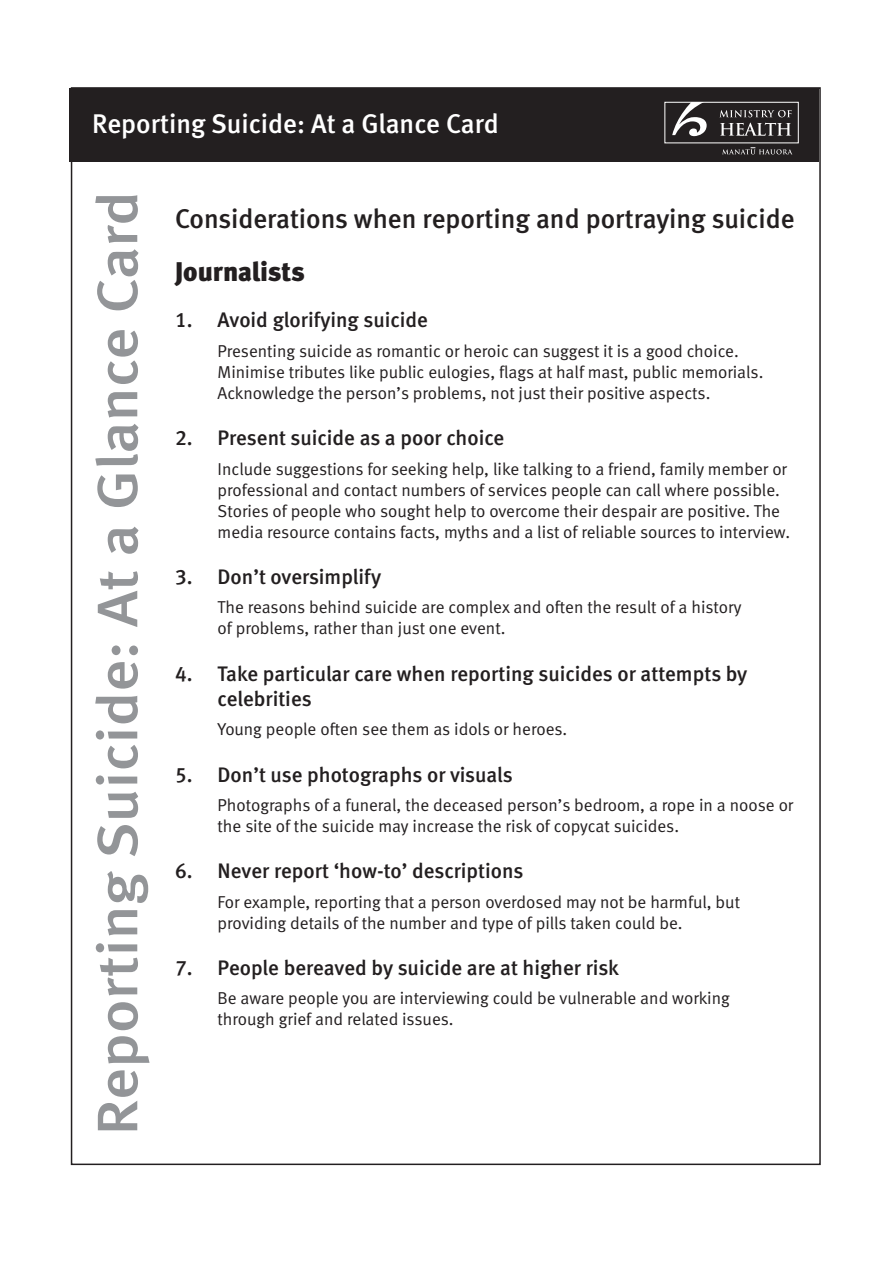
<style>
.page{position:relative;width:893px;height:1263px;background:#fff}
.page>*{position:absolute;margin:0;border:0;box-sizing:border-box;transform-origin:0 0}
.t1{font:57px "Meta Medium LF";color:#939598;scale:1.1 1}
.t2{font:27px "Meta Medium LF";color:#231f20}
.t3{font:27px "Meta Medium LF";color:#fff}
.t4{font:27px "Meta Black LF";letter-spacing:-.005em;color:#231f20}
.t5{font:21px/25.2px "Meta Medium LF";color:#231f20}
.t6{font:17.25px/21px "Meta Normal LF";color:#231f20}
</style>
<div class="page">
<div style="left:69px;top:88px;width:750px;height:73px;background:#231f20"></div>
<div style="left:664px;top:102px;width:134px;height:41px;border:1px solid #fff"></div>
<svg style="left:720px;top:123px;width:71px;height:13px"></svg>
<svg style="left:720px;top:110px;width:72px;height:7px"></svg>
<svg style="left:672px;top:102px;width:35px;height:34px"></svg>
<svg style="left:722px;top:147px;width:70px;height:7px"></svg>
<h2 class="t3" style="left:92px;top:114px;width:408px">Reporting Suicide: At a Glance Card</h2>
<h1 class="t1" style="left:96px;top:1135px;width:860px;rotate:-90deg">Reporting Suicide: At a Glance Card</h1>
<h2 class="t2" style="left:175px;top:209px;width:621px">Considerations when reporting and portraying suicide</h2>
<h2 class="t4" style="left:175px;top:262px;width:131px">Journalists</h2>
<p class="t5" style="left:175px;top:310px;width:254px">1. Avoid glorifying suicide</p>
<p class="t6" style="left:218px;top:342px;width:547px">Presenting suicide as romantic or heroic can suggest it is a good choice.<br>Minimise tributes like public eulogies, flags at half mast, public memorials.<br>Acknowledge the person’s problems, not just their positive aspects.</p>
<p class="t5" style="left:175px;top:427px;width:331px">2. Present suicide as a poor choice</p>
<p class="t6" style="left:218px;top:460px;width:574px">Include suggestions for seeking help, like talking to a friend, family member or professional and contact numbers of services people can call where possible.<br>Stories of people who sought help to overcome their despair are positive. The media resource contains facts, myths and a list of reliable sources to interview.</p>
<p class="t5" style="left:175px;top:566px;width:208px">3. Don’t oversimplify</p>
<p class="t6" style="left:218px;top:598px;width:525px">The reasons behind suicide are complex and often the result of a history of problems, rather than just one event.</p>
<p class="t5" style="left:218px;top:663px;width:531px;text-indent:-43px">4. Take particular care when reporting suicides or attempts by celebrities</p>
<p class="t6" style="left:218px;top:720px;width:351px">Young people often see them as idols or heroes.</p>
<p class="t5" style="left:175px;top:764px;width:339px">5. Don’t use photographs or visuals</p>
<p class="t6" style="left:218px;top:796px;width:577px">Photographs of a funeral, the deceased person’s bedroom, a rope in a noose or the site of the suicide may increase the risk of copycat suicides.</p>
<p class="t5" style="left:175px;top:860px;width:350px">6. Never report ‘how-to’ descriptions</p>
<p class="t6" style="left:218px;top:893px;width:524px">For example, reporting that a person overdosed may not be harmful, but providing details of the number and type of pills taken could be.</p>
<p class="t5" style="left:175px;top:957px;width:445px">7. People bereaved by suicide are at higher risk</p>
<p class="t6" style="left:218px;top:989px;width:514px">Be aware people you are interviewing could be vulnerable and working through grief and related issues.</p>
</div>
